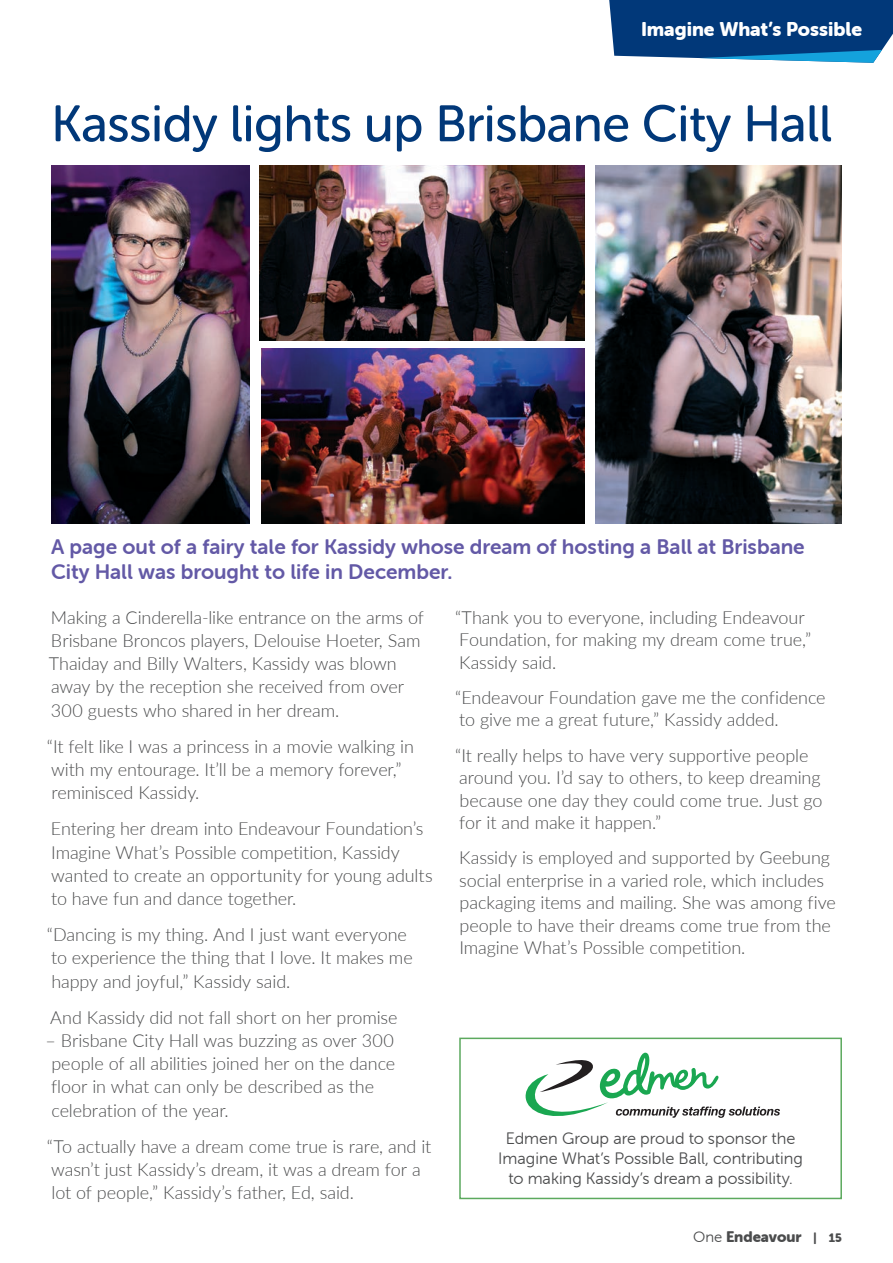
<style>
.page{position:relative;width:893px;height:1263px;background:#fff}
.page>*{position:absolute;margin:0;border:0;box-sizing:border-box;transform-origin:0 0}
.t1{font:51px "Museo Sans Rounded 500";letter-spacing:-.01em;color:#013879}
.t2{font:21px/25.2px "Museo Sans Rounded 700";color:#6359a6}
.Bebas_Intro{font:19.5px "Museo Sans Rounded 900";color:#fff}
.Body_Copy{font:300 18px/23.2px "Lato";letter-spacing:-.005em;color:#4b4c4d}
.Body_Copy-2{font:16.5px/19.8px "Museo Sans Rounded 300";color:#4b4c4d;text-align:center}
.t3{font:15px "Museo Sans Rounded 900";color:#4b4c4d}
.s1{font-family:"Museo Sans Rounded 300"}
.s2{font-size:12px}
</style>
<div class="page">
<div style="left:459px;top:1037px;width:383px;height:162px;border:2px solid #5ca95e"></div>
<img style="left:595px;top:166px;width:246px;height:357px">
<img style="left:260px;top:166px;width:325px;height:174px">
<img style="left:51px;top:166px;width:199px;height:357px">
<img style="left:261px;top:349px;width:323px;height:174px">
<svg style="left:525px;top:1052px;width:255px;height:66px"></svg>
<svg style="left:609px;top:0;width:284px;height:63px;background:#174f8a"></svg>
<p class="Bebas_Intro" style="left:641px;top:18px;width:223px">Imagine What’s Possible</p>
<p class="t1" style="left:51px;top:96px;width:783px">Kassidy lights up Brisbane City Hall</p>
<p class="t2" style="left:51px;top:534px;width:755px">A page out of a fairy tale for Kassidy whose dream of hosting a Ball at Brisbane<br>City Hall was brought to life in December.</p>
<p class="Body_Copy" style="left:49px;top:605px;width:377px">Making a Cinderella-like entrance on the arms of Brisbane Broncos players, Delouise Hoeter, Sam Thaiday and Billy Walters, Kassidy was blown away by the reception she received from over 300 guests who shared in her dream.</p>
<p class="Body_Copy" style="left:47px;top:734px;width:368px">“It felt like I was a princess in a movie walking in with my entourage. It’ll be a memory forever,” reminisced Kassidy.</p>
<p class="Body_Copy" style="left:51px;top:816px;width:383px">Entering her dream into Endeavour Foundation’s Imagine What’s Possible competition, Kassidy wanted to create an opportunity for young adults to have fun and dance together.</p>
<p class="Body_Copy" style="left:47px;top:922px;width:367px">“Dancing is my thing. And I just want everyone to experience the thing that I love. It makes me happy and joyful,” Kassidy said.</p>
<p class="Body_Copy" style="left:50px;top:1005px;width:349px">And Kassidy did not fall short on her promise</p>
<p class="Body_Copy" style="left:51px;top:1028px;width:346px;text-indent:-6px">– Brisbane City Hall was buzzing as over 300 people of all abilities joined her on the dance floor in what can only be described as the celebration of the year.</p>
<p class="Body_Copy" style="left:47px;top:1134px;width:386px">“To actually have a dream come true is rare, and it wasn’t just Kassidy’s dream, it was a dream for a lot of people,” Kassidy’s father, Ed, said.</p>
<p class="Body_Copy" style="left:455px;top:605px;width:357px;line-height:22.5px">“Thank you to everyone, including Endeavour<br>Foundation, for making my dream come true,”<br>Kassidy said.</p>
<p class="Body_Copy" style="left:455px;top:685px;width:372px;line-height:22.5px">“Endeavour Foundation gave me the confidence to give me a great future,” Kassidy added.</p>
<p class="Body_Copy" style="left:455px;top:743px;width:369px;line-height:22.5px">“It really helps to have very supportive people around you. I’d say to others, to keep dreaming because one day they could come true. Just go for it and make it happen.”</p>
<p class="Body_Copy" style="left:459px;top:846px;width:378px;line-height:22.5px">Kassidy is employed and supported by Geebung social enterprise in a varied role, which includes packaging items and mailing. She was among five people to have their dreams come true from the Imagine What’s Possible competition.</p>
<p class="Body_Copy-2" style="left:498px;top:1128px;width:306px">Edmen Group are proud to sponsor the<br>Imagine What’s Possible Ball, contributing to making Kassidy’s dream a possibility.</p>
<p class="t3" style="left:693px;top:1228px;width:150px"><span class="s1">One</span> Endeavour <span class="s2">| 15</span></p>
</div>
